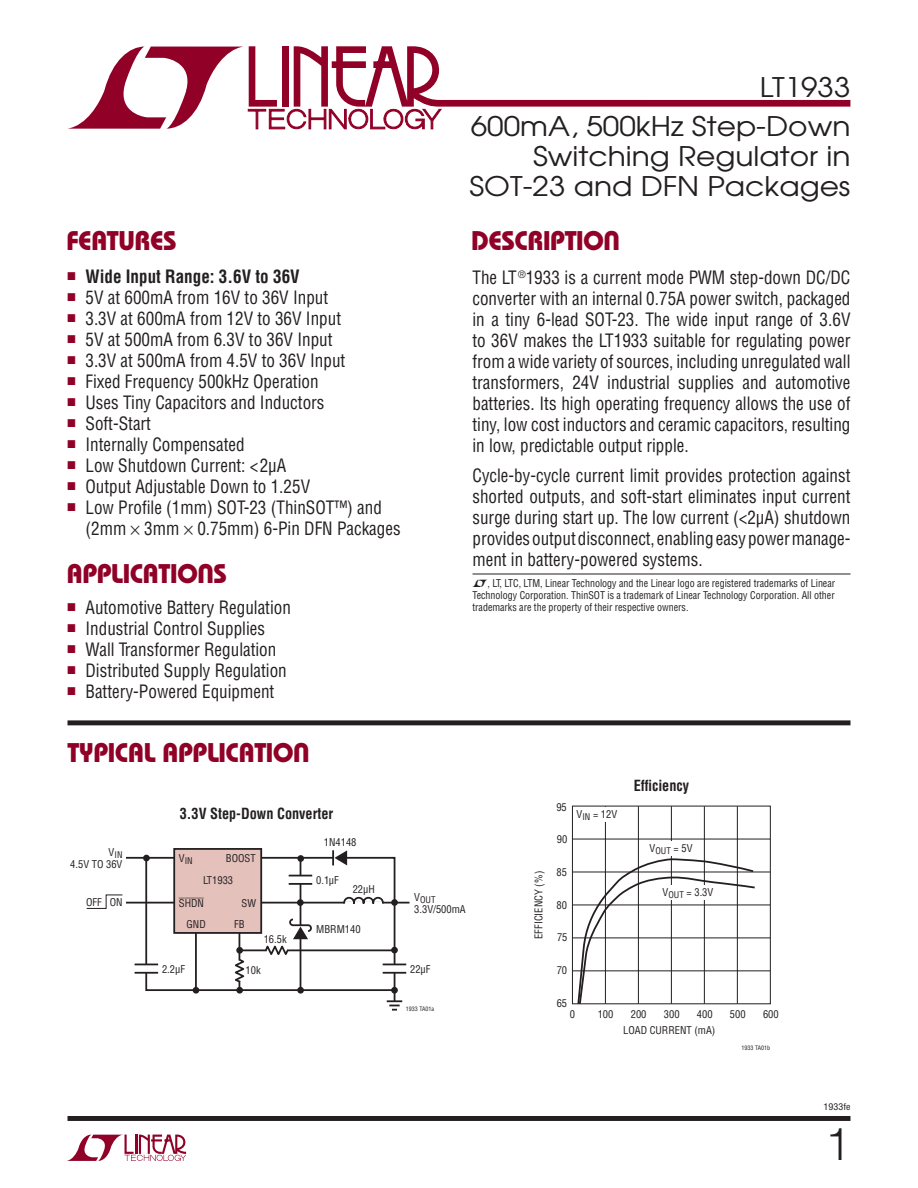
<style>
.page{position:relative;width:918px;height:1188px;background:#fff}
.page>*{position:absolute;margin:0;border:0;box-sizing:border-box;transform-origin:0 0}
.t1{font:300 45px "Helvetica";color:#231f20}
.t2{font:27px/30px "Avant Garde";color:#231f20;text-align:right;scale:1.1 1}
.t3{font:27px "Linear Bauhaus";letter-spacing:-.02em;color:#900027}
.t4{font:18px/21px "Linear Helv Cond";color:#231f20;text-align:justify;scale:.95 1}
.t5{font:700 18px "Linear Helv Cond";color:#231f20;scale:.95 1}
.t6{font:700 15px "Linear Helv Cond";color:#231f20;scale:.95 1}
.t7{font:10.5px/12px "Linear Helv Cond";color:#231f20;text-align:justify;scale:.95 1}
.t8{font:10.5px "Linear Helv Cond";color:#231f20}
.t9{font:10.5px "Linear Helv Cond Ovr";color:#231f20}
.t10{font:9px "Linear Helv Cond";color:#231f20}
.t11{font:9px "Linear Helv Cond";color:#231f20;scale:1.1 1}
.t12{font:6px "Linear Helv Cond";color:#231f20}
</style>
<div class="page">
<svg style="left:67px;top:1135px;width:119px;height:26px"></svg>
<div style="left:68px;top:1116px;width:782px;height:5px;background:#231f20"></div>
<svg style="left:68px;top:46px;width:782px;height:83px"></svg>
<div style="left:68px;top:720px;width:782px;height:5px;background:#231f20"></div>
<hr style="left:472px;top:574px;width:378px;height:1px;background:#231f20">
<hr style="left:126px;top:902px;width:284px;height:2px;background:#231f20">
<svg style="left:86px;top:850px;width:320px;height:161px"></svg>
<div style="left:174px;top:849px;width:87px;height:84px;background:#e5c1bc"></div>
<div style="left:173px;top:848px;width:89px;height:86px;border:2px solid #231f20"></div>
<div style="left:572px;top:806px;width:199px;height:198px;border:1px solid #231f20"></div>
<hr style="left:573px;top:839px;width:197px;height:1px;background:#231f20">
<hr style="left:573px;top:872px;width:197px;height:1px;background:#231f20">
<hr style="left:573px;top:905px;width:197px;height:1px;background:#231f20">
<hr style="left:573px;top:938px;width:197px;height:1px;background:#231f20">
<hr style="left:573px;top:971px;width:197px;height:1px;background:#231f20">
<hr style="left:605px;top:806px;width:1px;height:198px;background:#231f20">
<hr style="left:638px;top:806px;width:1px;height:198px;background:#231f20">
<hr style="left:671px;top:806px;width:1px;height:198px;background:#231f20">
<hr style="left:737px;top:806px;width:1px;height:198px;background:#231f20">
<hr style="left:704px;top:806px;width:1px;height:198px;background:#231f20">
<svg style="left:576px;top:858px;width:181px;height:147px"></svg>
<div style="left:574px;top:808px;width:46px;height:14px;background:#fff"></div>
<div style="left:647px;top:842px;width:49px;height:14px;background:#fff"></div>
<div style="left:660px;top:885px;width:56px;height:15px;background:#fff"></div>
<h2 class="t2" style="left:760px;top:75px;width:84px">LT1933</h2>
<h2 class="t3" style="left:67px;top:231px;width:112px">FEATURES</h2>
<p class="t5" style="left:68px;top:270px;width:246px"><sup>■</sup> Wide Input Range: 3.6V to 36V</p>
<p class="t4" style="left:68px;top:289px;width:276px"><sup>■</sup> 5V at 600mA from 16V to 36V Input</p>
<p class="t4" style="left:68px;top:310px;width:289px"><sup>■</sup> 3.3V at 600mA from 12V to 36V Input</p>
<p class="t4" style="left:68px;top:331px;width:280px"><sup>■</sup> 5V at 500mA from 6.3V to 36V Input</p>
<p class="t4" style="left:68px;top:352px;width:294px"><sup>■</sup> 3.3V at 500mA from 4.5V to 36V Input</p>
<p class="t4" style="left:68px;top:373px;width:266px"><sup>■</sup> Fixed Frequency 500kHz Operation</p>
<p class="t4" style="left:68px;top:394px;width:272px"><sup>■</sup> Uses Tiny Capacitors and Inductors</p>
<p class="t4" style="left:68px;top:415px;width:89px"><sup>■</sup> Soft-Start</p>
<p class="t4" style="left:68px;top:436px;width:188px"><sup>■</sup> Internally Compensated</p>
<p class="t4" style="left:68px;top:457px;width:232px"><sup>■</sup> Low Shutdown Current: &lt;2μA</p>
<p class="t4" style="left:68px;top:478px;width:257px"><sup>■</sup> Output Adjustable Down to 1.25V</p>
<p class="t4" style="left:85px;top:499px;width:333px;text-indent:-18px"><sup>■</sup> Low Profile (1mm) SOT-23 (ThinSOT™) and (2mm 3mm 0.75mm) 6-Pin DFN Packages</p>
<h2 class="t3" style="left:66px;top:564px;width:162px">APPLICATIONS</h2>
<p class="t4" style="left:68px;top:599px;width:237px"><sup>■</sup> Automotive Battery Regulation</p>
<p class="t4" style="left:68px;top:620px;width:209px"><sup>■</sup> Industrial Control Supplies</p>
<p class="t4" style="left:68px;top:641px;width:221px"><sup>■</sup> Wall Transformer Regulation</p>
<p class="t4" style="left:68px;top:662px;width:232px"><sup>■</sup> Distributed Supply Regulation</p>
<p class="t4" style="left:68px;top:683px;width:219px"><sup>■</sup> Battery-Powered Equipment</p>
<h2 class="t3" style="left:68px;top:743px;width:244px">TYPICAL APPLICATION</h2>
<p class="t6" style="left:180px;top:809px;width:163px">3.3V Step-Down Converter</p>
<h2 class="t2" style="left:469px;top:114px;width:348px">600mA, 500kHz Step-Down<br>Switching Regulator in<br>SOT-23 and DFN Packages</h2>
<h2 class="t3" style="left:471px;top:231px;width:151px">DESCRIPTION</h2>
<p class="t4" style="left:472px;top:269px;width:399px">The LT <sup>®</sup>1933 is a current mode PWM step-down DC/DC converter with an internal 0.75A power switch, packaged in a tiny 6-lead SOT-23. The wide input range of 3.6V to 36V makes the LT1933 suitable for regulating power from a wide variety of sources, including unregulated wall transformers, 24V industrial supplies and automotive batteries. Its high operating frequency allows the use of tiny, low cost inductors and ceramic capacitors, resulting in low, predictable output ripple.</p>
<p class="t4" style="left:473px;top:467px;width:399px">Cycle-by-cycle current limit provides protection against shorted outputs, and soft-start eliminates input current surge during start up. The low current (&lt;2μA) shutdown provides output disconnect, enabling easy power manage&shy;ment in battery-powered systems.</p>
<p class="t7" style="left:472px;top:579px;width:383px;text-indent:15px">, LT, LTC, LTM, Linear Technology and the Linear logo are registered trademarks of Linear Technology Corporation. ThinSOT is a trademark of Linear Technology Corporation. All other trademarks are the property of their respective owners.</p>
<p class="t8" style="left:556px;top:803px;width:12px">95</p>
<p class="t8" style="left:577px;top:810px;width:42px">V<sub>IN</sub> = 12V</p>
<p class="t6" style="left:634px;top:780px;width:60px">Efficiency</p>
<p class="t10" style="left:109px;top:852px;width:15px"><sup>V</sup>IN</p>
<p class="t8" style="left:70px;top:861px;width:54px">4.5V TO 36V</p>
<p class="t8" style="left:86px;top:898px;width:38px">OFF ON</p>
<p class="t8" style="left:324px;top:839px;width:34px">1N4148</p>
<p class="t10" style="left:179px;top:858px;width:15px"><sup>V</sup>IN</p>
<p class="t8" style="left:226px;top:855px;width:31px">BOOST</p>
<p class="t8" style="left:203px;top:877px;width:32px">LT1933</p>
<p class="t9" style="left:179px;top:897px;width:27px">SHDN</p>
<p class="t8" style="left:242px;top:899px;width:16px">SW</p>
<p class="t8" style="left:316px;top:877px;width:24px">0.1μF</p>
<p class="t8" style="left:353px;top:885px;width:24px">22μH</p>
<p class="t10" style="left:414px;top:896px;width:23px"><sup>V</sup>OUT</p>
<p class="t8" style="left:414px;top:905px;width:53px">3.3V/500mA</p>
<p class="t8" style="left:187px;top:920px;width:21px">GND</p>
<p class="t8" style="left:234px;top:920px;width:12px">FB</p>
<p class="t8" style="left:264px;top:936px;width:25px">16.5k</p>
<p class="t8" style="left:316px;top:926px;width:46px">MBRM140</p>
<p class="t8" style="left:162px;top:966px;width:25px">2.2μF</p>
<p class="t8" style="left:246px;top:967px;width:17px">10k</p>
<p class="t8" style="left:410px;top:966px;width:22px">22μF</p>
<p class="t12" style="left:406px;top:1006px;width:30px">1933 TA01a</p>
<p class="t8" style="left:535px;top:939px;width:69px;rotate:-90deg">EFFICIENCY (%)</p>
<p class="t8" style="left:557px;top:836px;width:12px">90</p>
<p class="t8" style="left:557px;top:869px;width:12px">85</p>
<p class="t8" style="left:557px;top:901px;width:12px">80</p>
<p class="t8" style="left:557px;top:934px;width:12px">75</p>
<p class="t8" style="left:557px;top:967px;width:12px">70</p>
<p class="t8" style="left:557px;top:999px;width:12px">65</p>
<p class="t8" style="left:570px;top:1010px;width:7px">0</p>
<p class="t8" style="left:650px;top:844px;width:44px">V<sub>OUT</sub> = 5V</p>
<p class="t8" style="left:663px;top:888px;width:52px">V<sub>OUT</sub> = 3.3V</p>
<p class="t8" style="left:598px;top:1010px;width:17px">100</p>
<p class="t8" style="left:631px;top:1010px;width:17px">200</p>
<p class="t8" style="left:763px;top:1010px;width:17px">600</p>
<p class="t8" style="left:730px;top:1010px;width:17px">500</p>
<p class="t8" style="left:664px;top:1010px;width:17px">300</p>
<p class="t8" style="left:697px;top:1010px;width:17px">400</p>
<p class="t8" style="left:623px;top:1026px;width:94px">LOAD CURRENT (mA)</p>
<p class="t12" style="left:742px;top:1045px;width:30px">1933 TA01b</p>
<p class="t11" style="left:824px;top:1104px;width:26px">1933fe</p>
<h1 class="t1" style="left:825px;top:1128px;width:27px">1</h1>
</div>
